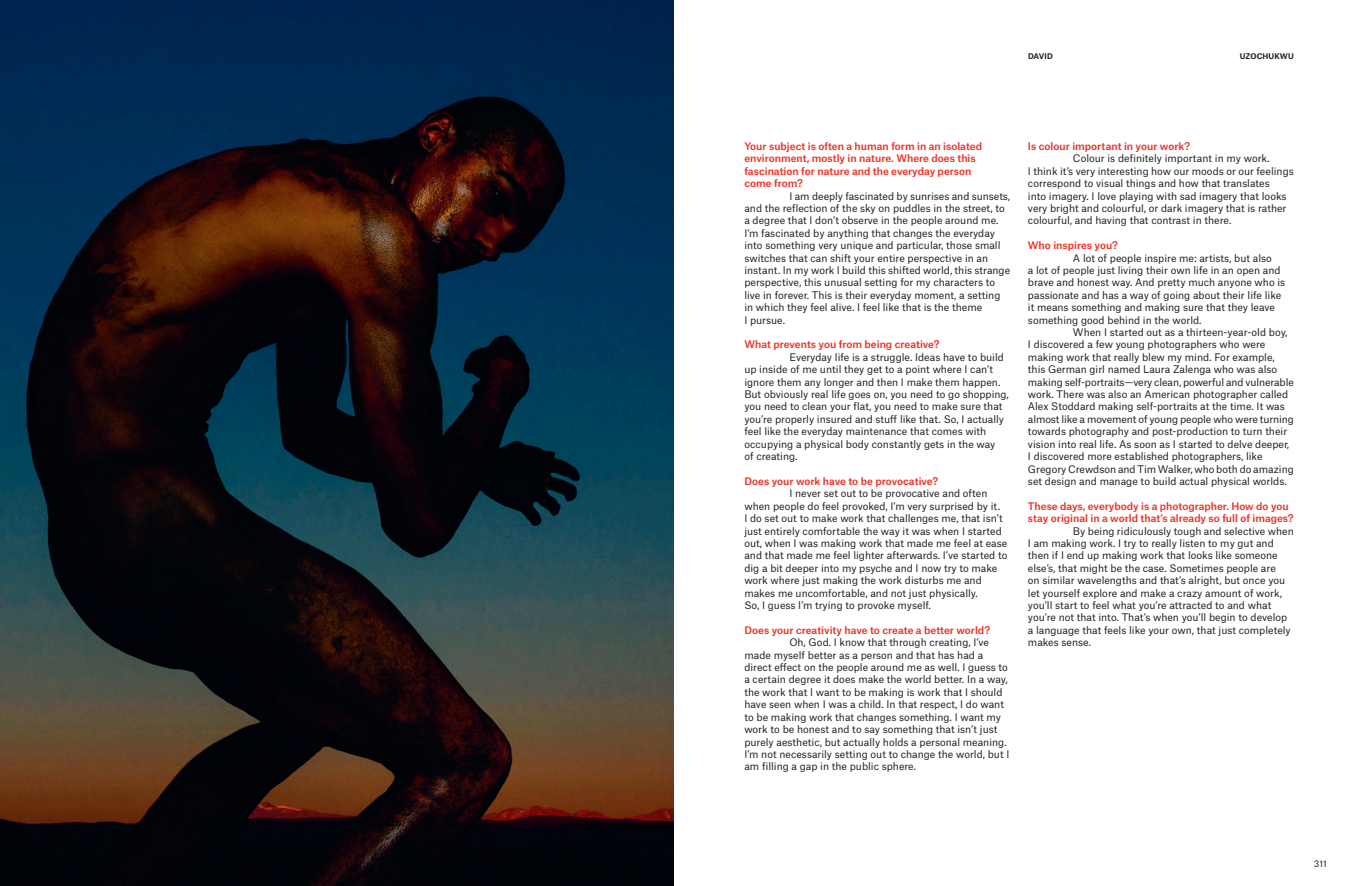
<style>
.page{position:relative;width:1347px;height:886px;background:#fff}
.page>*{position:absolute;margin:0;border:0;box-sizing:border-box;transform-origin:0 0}
.t1{font:10px/12.4px "Atlas Grotesk";color:#231f20}
.t2{font:500 10px/12.4px "Atlas Grotesk";color:#ee2e22}
.t3{font:8.75px "Atlas Grotesk";color:#231f20}
.t4{font:700 7.5px "Atlas Grotesk";letter-spacing:.01em;color:#231f20}
</style>
<div class="page">
<img style="left:0;top:0;width:673px;height:886px">
<p class="t4" style="left:1028px;top:50px;width:26px">DAVID</p>
<p class="t4" style="left:1239px;top:50px;width:55px">UZOCHUKWU</p>
<p class="t2" style="left:744px;top:139px;width:239px">Your subject is often a human form in an isolated</p>
<p class="t2" style="left:744px;top:151px;width:233px">environment, mostly in nature. Where does this</p>
<p class="t2" style="left:744px;top:164px;width:229px">fascination for nature and the everyday person</p>
<p class="t2" style="left:744px;top:176px;width:60px">come from?</p>
<p class="t1" style="left:789px;top:188px;width:222px">I am deeply fascinated by sunrises and sunsets,</p>
<p class="t1" style="left:744px;top:201px;width:262px">and the reflection of the sky on puddles in the street, to a degree that I don’t observe in the people around me.<br>I’m fascinated by anything that changes the everyday into something very unique and particular, those small switches that can shift your entire perspective in an</p>
<p class="t1" style="left:744px;top:263px;width:267px">instant. In my work I build this shifted world, this strange</p>
<p class="t1" style="left:744px;top:275px;width:257px">perspective, this unusual setting for my characters to live in forever. This is their everyday moment, a setting in which they feel alive. I feel like that is the theme</p>
<p class="t1" style="left:744px;top:313px;width:42px">I pursue.</p>
<p class="t2" style="left:744px;top:337px;width:197px">What prevents you from being creative?</p>
<p class="t1" style="left:744px;top:350px;width:266px;text-indent:45px">Everyday life is a struggle. Ideas have to build up inside of me until they get to a point where I can’t ignore them any longer and then I make them happen.<br>But obviously real life goes on, you need to go shopping, you need to clean your flat, you need to make sure that you’re properly insured and stuff like that. So, I actually</p>
<p class="t1" style="left:744px;top:424px;width:243px">feel like the everyday maintenance that comes with</p>
<p class="t1" style="left:744px;top:437px;width:253px">occupying a physical body constantly gets in the way</p>
<p class="t1" style="left:744px;top:449px;width:55px">of creating.</p>
<p class="t2" style="left:744px;top:474px;width:195px">Does your work have to be provocative?</p>
<p class="t1" style="left:744px;top:486px;width:265px;text-indent:45px">I never set out to be provocative and often when people do feel provoked, I’m very surprised by it.<br>I do set out to make work that challenges me, that isn’t just entirely comfortable the way it was when I started out, when I was making work that made me feel at ease and that made me feel lighter afterwards. I’ve started to dig a bit deeper into my psyche and I now try to make work where just making the work disturbs me and makes me uncomfortable, and not just physically.</p>
<p class="t1" style="left:744px;top:598px;width:188px">So, I guess I’m trying to provoke myself.</p>
<p class="t2" style="left:744px;top:623px;width:247px">Does your creativity have to create a better world?</p>
<p class="t1" style="left:744px;top:635px;width:266px;text-indent:45px">Oh, God. I know that through creating, I’ve made myself better as a person and that has had a direct effect on the people around me as well. I guess to a certain degree it does make the world better. In a way, the work that I want to be making is work that I should have seen when I was a child. In that respect, I do want to be making work that changes something. I want my work to be honest and to say something that isn’t just purely aesthetic, but actually holds a personal meaning.<br>I’m not necessarily setting out to change the world, but I am filling a gap in the public sphere.</p>
<p class="t2" style="left:1028px;top:139px;width:164px">Is colour important in your work?</p>
<p class="t1" style="left:1073px;top:151px;width:198px">Colour is definitely important in my work.</p>
<p class="t1" style="left:1028px;top:164px;width:267px">I think it’s very interesting how our moods or our feelings</p>
<p class="t1" style="left:1028px;top:176px;width:260px">correspond to visual things and how that translates into imagery. I love playing with sad imagery that looks very bright and colourful, or dark imagery that is rather colourful, and having that contrast in there.</p>
<p class="t2" style="left:1028px;top:238px;width:92px">Who inspires you?</p>
<p class="t1" style="left:1073px;top:250px;width:200px">A lot of people inspire me: artists, but also</p>
<p class="t1" style="left:1028px;top:263px;width:259px">a lot of people just living their own life in an open and brave and honest way. And pretty much anyone who is passionate and has a way of going about their life like it means something and making sure that they leave something good behind in the world.</p>
<p class="t1" style="left:1073px;top:325px;width:216px">When I started out as a thirteen-year-old boy,</p>
<p class="t1" style="left:1028px;top:337px;width:239px">I discovered a few young photographers who were</p>
<p class="t1" style="left:1028px;top:350px;width:251px">making work that really blew my mind. For example, this German girl named Laura Zalenga who was also</p>
<p class="t1" style="left:1028px;top:375px;width:267px">making self-portraits—very clean, powerful and vulnerable</p>
<p class="t1" style="left:1028px;top:387px;width:262px">work. There was also an American photographer called<br>Alex Stoddard making self-portraits at the time. It was</p>
<p class="t1" style="left:1028px;top:412px;width:267px">almost like a movement of young people who were turning</p>
<p class="t1" style="left:1028px;top:424px;width:261px">towards photography and post-production to turn their</p>
<p class="t1" style="left:1028px;top:437px;width:263px">vision into real life. As soon as I started to delve deeper,<br>I discovered more established photographers, like</p>
<p class="t1" style="left:1028px;top:461px;width:267px">Gregory Crewdson and Tim Walker, who both do amazing</p>
<p class="t1" style="left:1028px;top:474px;width:260px">set design and manage to build actual physical worlds.</p>
<p class="t2" style="left:1028px;top:499px;width:267px">These days, everybody is a photographer. How do you stay original in a world that’s already so full of images?</p>
<p class="t1" style="left:1073px;top:523px;width:222px">By being ridiculously tough and selective when</p>
<p class="t1" style="left:1028px;top:536px;width:264px">I am making work. I try to really listen to my gut and then if I end up making work that looks like someone else’s, that might be the case. Sometimes people are<br>on similar wavelengths and that’s alright, but once you let yourself explore and make a crazy amount of work, you’ll start to feel what you’re attracted to and what you’re not that into. That’s when you’ll begin to develop a language that feels like your own, that just completely makes sense.</p>
<p class="t3" style="left:1313px;top:856px;width:14px">311</p>
</div>
